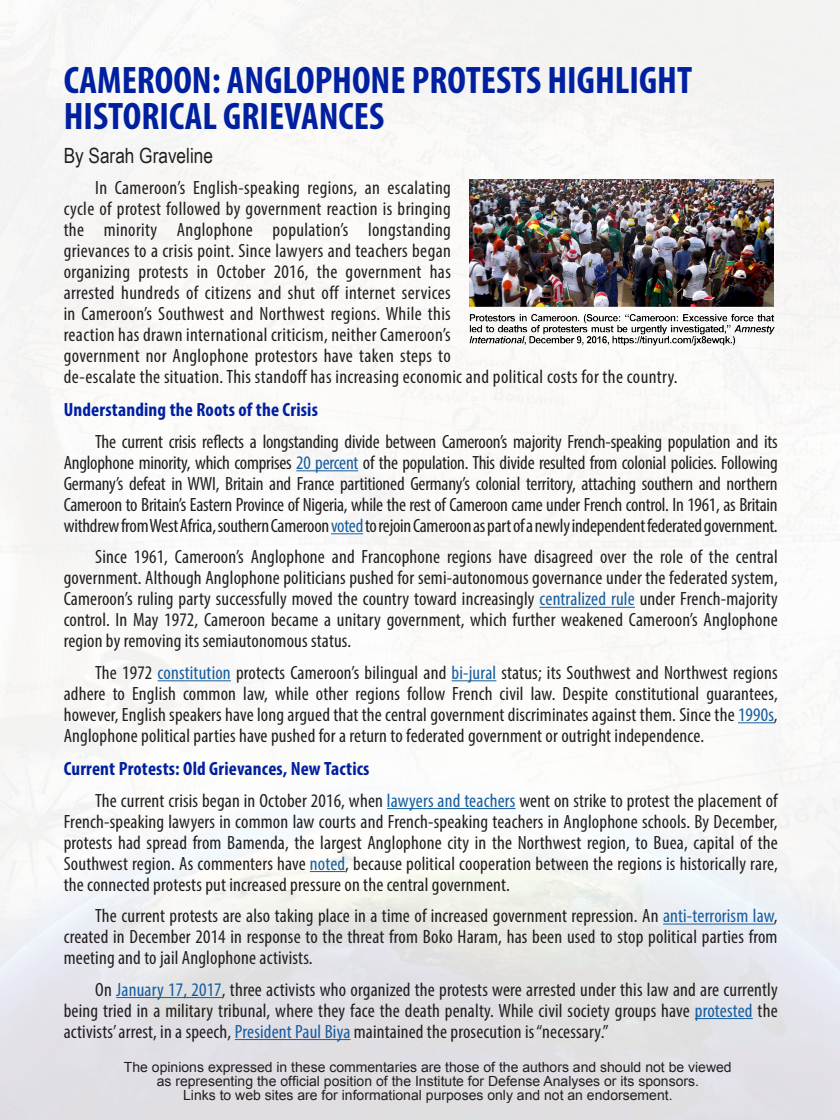
<style>
.page{position:relative;width:840px;height:1120px;background:#fff}
.page>*{position:absolute;margin:0;border:0;box-sizing:border-box;transform-origin:0 0}
.t1{font:700 condensed 38.5px/36.8px "Myriad Pro";color:#0020a0}
.t2{font:21px "Arial Narrow";color:#231f20}
.t3{font:condensed 19.25px/21px "Myriad Pro";letter-spacing:.02em;color:#231f20;text-align:justify}
.t4{font:700 condensed 19.25px "Myriad Pro";letter-spacing:.01em;color:#0020a0}
.t5{font:14px/14px "Arial";color:#231f20;text-align:center}
.s1{color:#175d9e}
</style>
<div class="page">
<img style="left:0;top:0;width:840px;height:1120px">
<hr style="left:296px;top:470px;width:62px;height:1px;background:#175d9e">
<hr style="left:331px;top:533px;width:32px;height:1px;background:#175d9e">
<hr style="left:540px;top:607px;width:95px;height:1px;background:#175d9e">
<hr style="left:158px;top:680px;width:73px;height:1px;background:#175d9e">
<hr style="left:452px;top:680px;width:44px;height:1px;background:#175d9e">
<hr style="left:738px;top:722px;width:36px;height:1px;background:#175d9e">
<hr style="left:387px;top:808px;width:129px;height:1px;background:#175d9e">
<hr style="left:310px;top:871px;width:35px;height:1px;background:#175d9e">
<hr style="left:663px;top:924px;width:111px;height:1px;background:#175d9e">
<hr style="left:116px;top:997px;width:106px;height:1px;background:#175d9e">
<hr style="left:695px;top:1018px;width:58px;height:1px;background:#175d9e">
<hr style="left:235px;top:1039px;width:116px;height:1px;background:#175d9e">
<img style="left:469px;top:180px;width:305px;height:166px">
<p class="t1" style="left:64px;top:61px;width:630px">CAMEROON: ANGLOPHONE PROTESTS HIGHLIGHT<br>HISTORICAL GRIEVANCES</p>
<p class="t2" style="left:64px;top:140px;width:151px">By Sarah Graveline</p>
<p class="t3" style="left:64px;top:177px;width:615px;text-align:left;text-indent:31px">In Cameroon’s English-speaking regions, an escalating<br>cycle of protest followed by government reaction is bringing<br>the minority Anglophone population’s longstanding<br>grievances to a crisis point. Since lawyers and teachers began<br>organizing protests in October 2016, the government has<br>arrested hundreds of citizens and shut off internet services<br>in Cameroon’s Southwest and Northwest regions. While this<br>reaction has drawn international criticism, neither Cameroon’s<br>government nor Anglophone protestors have taken steps to<br>de-escalate the situation. This standoff has increasing economic and political costs for the country.</p>
<p class="t4" style="left:64px;top:398px;width:256px">Understanding the Roots of the Crisis</p>
<p class="t3" style="left:64px;top:431px;width:716px;text-indent:31px">The current crisis reflects a longstanding divide between Cameroon’s majority French-speaking population and its Anglophone minority, which comprises <span class="s1">20 percent</span> of the population. This divide resulted from colonial policies. Following Germany’s defeat in WWI, Britain and France partitioned Germany’s colonial territory, attaching southern and northern Cameroon to Britain’s Eastern Province of Nigeria, while the rest of Cameroon came under French control. In 1961, as Britain withdrew from West Africa, southern Cameroon <span class="s1">voted</span> to rejoin Cameroon as part of a newly independent federated government.</p>
<p class="t3" style="left:64px;top:546px;width:716px;text-indent:31px">Since 1961, Cameroon’s Anglophone and Francophone regions have disagreed over the role of the central government. Although Anglophone politicians pushed for semi-autonomous governance under the federated system, Cameroon’s ruling party successfully moved the country toward increasingly <span class="s1">centralized rule</span> under French-majority control. In May 1972, Cameroon became a unitary government, which further weakened Cameroon’s Anglophone region by removing its semiautonomous status.</p>
<p class="t3" style="left:64px;top:662px;width:716px;text-indent:31px">The 1972 <span class="s1">constitution</span> protects Cameroon’s bilingual and <span class="s1">bi-jural</span> status; its Southwest and Northwest regions adhere to English common law, while other regions follow French civil law. Despite constitutional guarantees, however, English speakers have long argued that the central government discriminates against them. Since the <span class="s1">1990s</span>, Anglophone political parties have pushed for a return to federated government or outright independence.</p>
<p class="t4" style="left:64px;top:757px;width:307px">Current Protests: Old Grievances, New Tactics</p>
<p class="t3" style="left:64px;top:790px;width:716px;text-indent:31px">The current crisis began in October 2016, when <span class="s1">lawyers and teachers</span> went on strike to protest the placement of French-speaking lawyers in common law courts and French-speaking teachers in Anglophone schools. By December, protests had spread from Bamenda, the largest Anglophone city in the Northwest region, to Buea, capital of the Southwest region. As commenters have <span class="s1">noted</span>, because political cooperation between the regions is historically rare, the connected protests put increased pressure on the central government.</p>
<p class="t3" style="left:64px;top:905px;width:716px;text-indent:31px">The current protests are also taking place in a time of increased government repression. An <span class="s1">anti-terrorism law</span>, created in December 2014 in response to the threat from Boko Haram, has been used to stop political parties from meeting and to jail Anglophone activists.</p>
<p class="t3" style="left:64px;top:979px;width:716px;text-indent:31px">On <span class="s1">January 17, 2017</span>, three activists who organized the protests were arrested under this law and are currently being tried in a military tribunal, where they face the death penalty. While civil society groups have <span class="s1">protested</span> the activists’ arrest, in a speech, <span class="s1">President Paul Biya</span> maintained the prosecution is “necessary.”</p>
<p class="t5" style="left:124px;top:1060px;width:609px">The opinions expressed in these commentaries are those of the authors and should not be viewed as representing the official position of the Institute for Defense Analyses or its sponsors.<br>Links to web sites are for informational purposes only and not an endorsement.</p>
</div>
